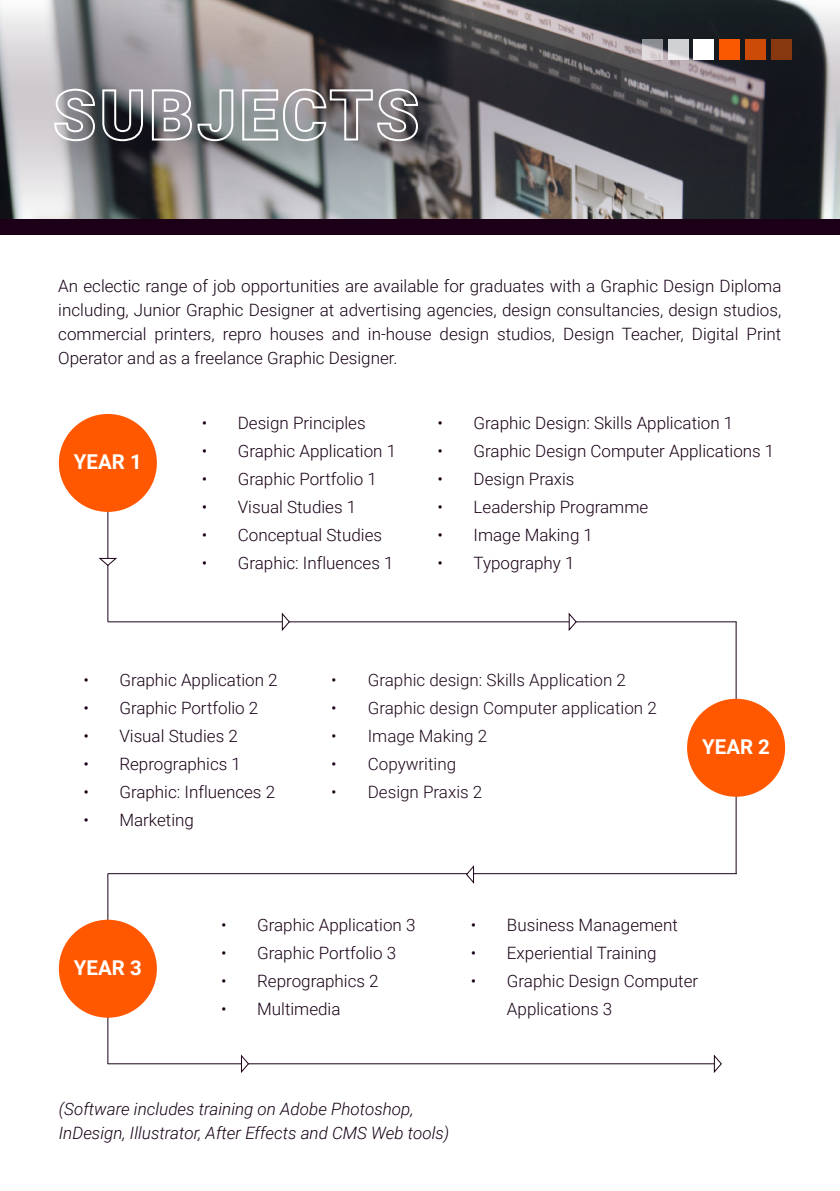
<style>
.page{position:relative;width:840px;height:1191px;background:#fff}
.page>*{position:absolute;margin:0;border:0;box-sizing:border-box;transform-origin:0 0}
.t1{font:700 20.4px "Roboto";color:#fff}
.t2{font:300 17px/28px "Roboto";color:#190017}
.t3{font:300 17px/24px "Roboto";color:#160116;text-align:justify}
.t4{font:italic 300 17px/24px "Roboto";color:#160116}
</style>
<div class="page">
<svg style="left:0;top:0;width:839px;height:219px"></svg>
<div style="left:0;top:219px;width:839px;height:15px;background:#1c0018"></div>
<img style="left:36px;top:63px;width:432px;height:140px">
<svg style="left:53px;top:88px;width:91px;height:54px"></svg>
<svg style="left:151px;top:88px;width:83px;height:54px"></svg>
<svg style="left:241px;top:88px;width:178px;height:54px"></svg>
<svg style="left:641px;top:39px;width:21px;height:21px"></svg>
<svg style="left:667px;top:39px;width:21px;height:21px"></svg>
<div style="left:693px;top:39px;width:21px;height:21px;background:#fff"></div>
<div style="left:719px;top:39px;width:20px;height:21px;background:#fa5902"></div>
<div style="left:744px;top:39px;width:21px;height:21px;background:#cc4c07"></div>
<div style="left:770px;top:39px;width:21px;height:21px;background:#873810"></div>
<hr style="left:107px;top:487px;width:1px;height:135px;background:#1c0018">
<hr style="left:735px;top:622px;width:1px;height:251px;background:#1c0018">
<hr style="left:107px;top:873px;width:1px;height:190px;background:#1c0018">
<hr style="left:108px;top:621px;width:628px;height:1px;background:#1c0018">
<hr style="left:108px;top:873px;width:628px;height:1px;background:#1c0018">
<hr style="left:107px;top:1063px;width:610px;height:1px;background:#1c0018">
<div style="left:59px;top:414px;width:98px;height:98px;background:#ff5800;border-radius:50%"></div>
<div style="left:686px;top:699px;width:98px;height:97px;background:#ff5800;border-radius:50%"></div>
<div style="left:59px;top:919px;width:98px;height:98px;background:#ff5800;border-radius:50%"></div>
<svg style="left:98px;top:558px;width:19px;height:8px"></svg>
<svg style="left:241px;top:1054px;width:8px;height:19px"></svg>
<svg style="left:465px;top:865px;width:9px;height:19px"></svg>
<svg style="left:281px;top:612px;width:9px;height:19px"></svg>
<svg style="left:568px;top:612px;width:8px;height:19px"></svg>
<svg style="left:713px;top:1054px;width:8px;height:19px"></svg>
<p class="t3" style="left:58px;top:273px;width:724px">An eclectic range of job opportunities are available for graduates with a Graphic Design Diploma including, Junior Graphic Designer at advertising agencies, design consultancies, design studios, commercial printers, repro houses and in-house design studios, Design Teacher, Digital Print Operator and as a freelance Graphic Designer.</p>
<p class="t1" style="left:74px;top:447px;width:69px">YEAR 1</p>
<p class="t2" style="left:202px;top:408px;width:165px">• Design Principles</p>
<p class="t2" style="left:202px;top:436px;width:196px">• Graphic Application 1</p>
<p class="t2" style="left:202px;top:464px;width:176px">• Graphic Portfolio 1</p>
<p class="t2" style="left:202px;top:492px;width:156px">• Visual Studies 1</p>
<p class="t2" style="left:202px;top:520px;width:182px">• Conceptual Studies</p>
<p class="t2" style="left:202px;top:548px;width:193px">• Graphic: Influences 1</p>
<p class="t2" style="left:437px;top:408px;width:297px">• Graphic Design: Skills Application 1</p>
<p class="t2" style="left:437px;top:436px;width:338px">• Graphic Design Computer Applications 1</p>
<p class="t2" style="left:437px;top:464px;width:138px">• Design Praxis</p>
<p class="t2" style="left:437px;top:492px;width:212px">• Leadership Programme</p>
<p class="t2" style="left:437px;top:520px;width:157px">• Image Making 1</p>
<p class="t2" style="left:437px;top:548px;width:138px">• Typography 1</p>
<p class="t2" style="left:83px;top:665px;width:196px">• Graphic Application 2</p>
<p class="t2" style="left:83px;top:693px;width:176px">• Graphic Portfolio 2</p>
<p class="t2" style="left:83px;top:721px;width:156px">• Visual Studies 2</p>
<p class="t2" style="left:83px;top:749px;width:159px">• Reprographics 1</p>
<p class="t2" style="left:83px;top:777px;width:193px">• Graphic: Influences 2</p>
<p class="t2" style="left:83px;top:805px;width:112px">• Marketing</p>
<p class="t2" style="left:331px;top:665px;width:295px">• Graphic design: Skills Application 2</p>
<p class="t2" style="left:331px;top:693px;width:326px">• Graphic design Computer application 2</p>
<p class="t2" style="left:331px;top:721px;width:157px">• Image Making 2</p>
<p class="t2" style="left:331px;top:749px;width:126px">• Copywriting</p>
<p class="t2" style="left:331px;top:777px;width:152px">• Design Praxis 2</p>
<p class="t1" style="left:701px;top:732px;width:69px">YEAR 2</p>
<p class="t1" style="left:74px;top:953px;width:69px">YEAR 3</p>
<p class="t2" style="left:221px;top:910px;width:196px">• Graphic Application 3</p>
<p class="t2" style="left:221px;top:938px;width:176px">• Graphic Portfolio 3</p>
<p class="t2" style="left:221px;top:966px;width:159px">• Reprographics 2</p>
<p class="t2" style="left:221px;top:994px;width:121px">• Multimedia</p>
<p class="t2" style="left:470px;top:910px;width:208px">• Business Management</p>
<p class="t2" style="left:470px;top:938px;width:187px">• Experiential Training</p>
<p class="t2" style="left:506px;top:966px;width:193px;text-indent:-36px">• Graphic Design Computer<br>Applications 3</p>
<p class="t4" style="left:59px;top:1096px;width:392px">(Software includes training on Adobe Photoshop,<br>InDesign, Illustrator, After Effects and CMS Web tools)</p>
</div>
